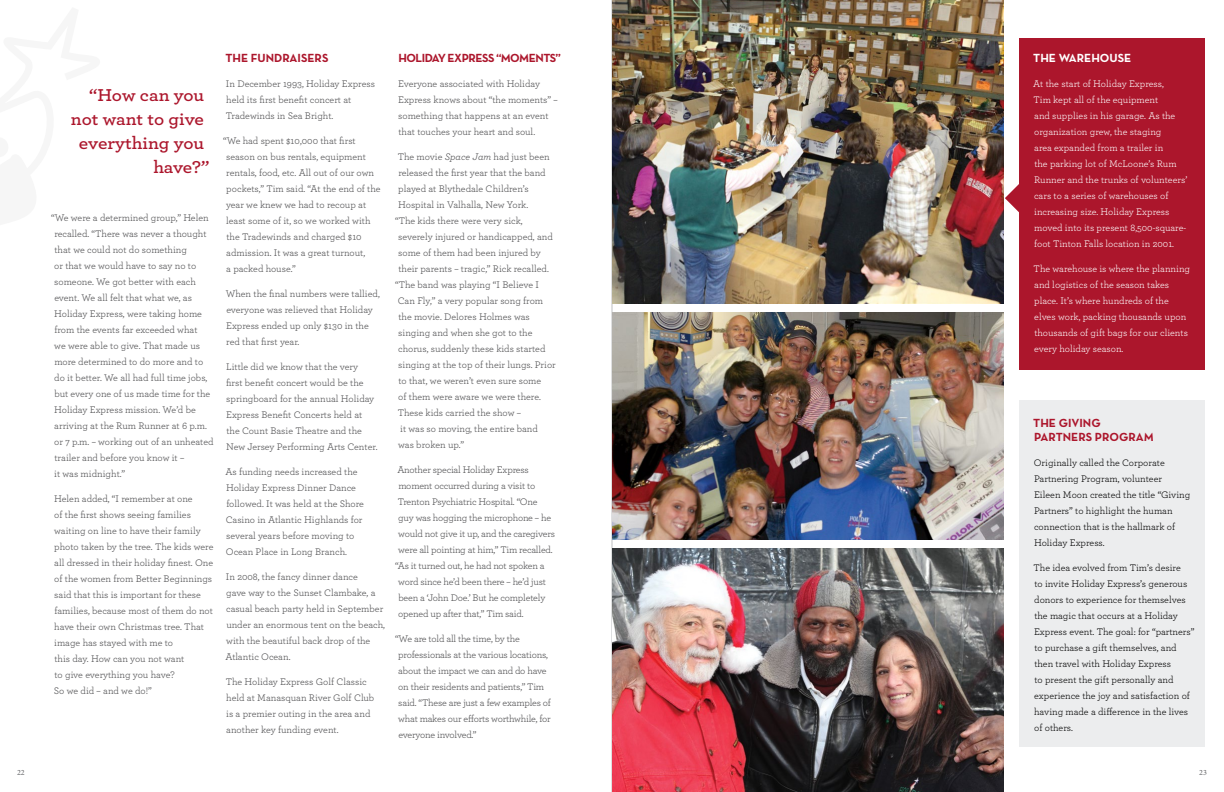
<style>
.page{position:relative;width:1224px;height:792px;background:#fff}
.page>*{position:absolute;margin:0;border:0;box-sizing:border-box;transform-origin:0 0}
.t1{font:600 18px "Archer";letter-spacing:-.01em;color:#ac162c;scale:1.07 1}
.t2{font:12px/14px "Neutra Text Bold Alt";color:#ac162c}
.t3{font:12px "Neutra Text Bold Alt";letter-spacing:-.04em;color:#ac162c}
.t4{font:12px "Neutra Text Bold Alt";color:#fff}
.t5{font:10px/16px "Archer";letter-spacing:-.005em;color:#4d4d4f}
.t6{font:10px/16px "Archer";color:#fff}
.t7{font:10px/16px "Archer";color:#000}
.t8{font:10px "Archer";letter-spacing:-.025em;color:#4d4d4f}
.t9{font:8px "Minion Pro";color:#636466}
.s1{font-style:italic}
</style>
<div class="page">
<hr style="left:612px;top:0;width:1px;height:792px;background:#bec0c2">
<div style="left:1019px;top:401px;width:186px;height:346px;background:#ecedee"></div>
<svg style="left:1005px;top:184px;width:14px;height:28px"></svg>
<div style="left:1019px;top:38px;width:186px;height:331px;background:#ac162c"></div>
<img style="left:612px;top:548px;width:392px;height:244px">
<img style="left:612px;top:0;width:392px;height:303px">
<img style="left:612px;top:312px;width:392px;height:228px">
<h1 class="t1" style="left:89px;top:82px;width:109px">“How can you</h1>
<h1 class="t1" style="left:71px;top:106px;width:126px">not want to give</h1>
<h1 class="t1" style="left:79px;top:130px;width:119px">everything you</h1>
<h1 class="t1" style="left:153px;top:154px;width:54px">have?”</h1>
<p class="t5" style="left:54px;top:209px;width:161px;text-indent:-3px">“We were a determined group,” Helen recalled. “There was never a thought that we could not do something<br>or that we would have to say no to someone. We got better with each event. We all felt that what we, as<br>Holiday Express, were taking home from the events far exceeded what<br>we were able to give. That made us more determined to do more and to do it better. We all had full time jobs, but every one of us made time for the<br>Holiday Express mission. We’d be arriving at the Rum Runner at 6 p.m. or 7 p.m. – working out of an unheated trailer and before you know it –<br>it was midnight.”</p>
<p class="t5" style="left:54px;top:490px;width:161px">Helen added, “I remember at one<br>of the first shows seeing families waiting on line to have their family photo taken by the tree. The kids were all dressed in their holiday finest. One of the women from Better Beginnings said that this is important for these families, because most of them do not have their own Christmas tree. That image has stayed with me to<br>this day. How can you not want<br>to give everything you have?<br>So we did – and we do!”</p>
<p class="t2" style="left:225px;top:51px;width:105px">THE FUNDRAISERS</p>
<p class="t5" style="left:226px;top:76px;width:151px">In December 1993, Holiday Express held its first benefit concert at<br>Tradewinds in Sea Bright.</p>
<p class="t5" style="left:226px;top:133px;width:156px;text-indent:-3px">“We had spent $10,000 that first season on bus rentals, equipment rentals, food, etc. All out of our own pockets,” Tim said. “At the end of the year we knew we had to recoup at least some of it, so we worked with the Tradewinds and charged $10 admission. It was a great turnout,<br>a packed house.”</p>
<p class="t5" style="left:226px;top:286px;width:156px">When the final numbers were tallied, everyone was relieved that Holiday<br>Express ended up only $130 in the red that first year.</p>
<p class="t5" style="left:226px;top:359px;width:153px">Little did we know that the very<br>first benefit concert would be the springboard for the annual Holiday Express Benefit Concerts held at the Count Basie Theatre and the New Jersey Performing Arts Center.</p>
<p class="t5" style="left:225px;top:464px;width:140px">As funding needs increased the<br>Holiday Express Dinner Dance followed. It was held at the Shore<br>Casino in Atlantic Highlands for several years before moving to<br>Ocean Place in Long Branch.</p>
<p class="t5" style="left:225px;top:569px;width:161px">In 2008, the fancy dinner dance<br>gave way to the Sunset Clambake, a casual beach party held in September under an enormous tent on the beach, with the beautiful back drop of the<br>Atlantic Ocean.</p>
<p class="t5" style="left:226px;top:674px;width:150px">The Holiday Express Golf Classic held at Manasquan River Golf Club is a premier outing in the area and another key funding event.</p>
<p class="t3" style="left:398px;top:51px;width:164px">HOLIDAY EXPRESS “MOMENTS”</p>
<p class="t5" style="left:398px;top:76px;width:161px">Everyone associated with Holiday Express knows about “the moments” – something that happens at an event that touches your heart and soul.</p>
<p class="t5" style="left:398px;top:149px;width:154px">The movie <span class="s1">Space Jam</span> had just been</p>
<p class="t5" style="left:398px;top:165px;width:149px">released the first year that the band</p>
<p class="t5" style="left:398px;top:181px;width:132px">played at Blythedale Children’s</p>
<p class="t5" style="left:398px;top:197px;width:132px">Hospital in Valhalla, New York.</p>
<p class="t5" style="left:395px;top:213px;width:129px">“The kids there were very sick,</p>
<p class="t5" style="left:398px;top:229px;width:156px">severely injured or handicapped, and</p>
<p class="t5" style="left:398px;top:245px;width:144px">some of them had been injured by</p>
<p class="t5" style="left:398px;top:261px;width:152px">their parents – tragic,” Rick recalled.</p>
<p class="t5" style="left:395px;top:277px;width:145px">“The band was playing “I Believe I</p>
<p class="t5" style="left:398px;top:293px;width:147px">Can Fly,” a very popular song from</p>
<p class="t5" style="left:398px;top:309px;width:133px">the movie. Delores Holmes was</p>
<p class="t5" style="left:398px;top:325px;width:136px">singing and when she got to the</p>
<p class="t5" style="left:398px;top:341px;width:149px">chorus, suddenly these kids started</p>
<p class="t5" style="left:398px;top:357px;width:159px">singing at the top of their lungs. Prior</p>
<p class="t5" style="left:398px;top:373px;width:144px">to that, we weren’t even sure some</p>
<p class="t5" style="left:398px;top:389px;width:144px">of them were aware we were there.</p>
<p class="t5" style="left:398px;top:405px;width:125px">These kids carried the show –</p>
<p class="t5" style="left:400px;top:421px;width:139px">it was so moving, the entire band</p>
<p class="t5" style="left:398px;top:437px;width:67px">was broken up.”</p>
<p class="t5" style="left:397px;top:462px;width:133px">Another special Holiday Express</p>
<p class="t5" style="left:398px;top:478px;width:138px">moment occurred during a visit to</p>
<p class="t5" style="left:398px;top:494px;width:141px">Trenton Psychiatric Hospital. “One</p>
<p class="t8" style="left:398px;top:511px;width:154px">guy was hogging the microphone – he</p>
<p class="t5" style="left:398px;top:526px;width:158px">would not give it up, and the caregivers</p>
<p class="t5" style="left:398px;top:542px;width:156px">were all pointing at him,” Tim recalled.</p>
<p class="t5" style="left:395px;top:558px;width:151px">“As it turned out, he had not spoken a</p>
<p class="t5" style="left:398px;top:574px;width:149px">word since he’d been there – he’d just</p>
<p class="t5" style="left:398px;top:590px;width:149px">been a ‘John Doe.’ But he completely</p>
<p class="t5" style="left:398px;top:606px;width:127px">opened up after that,” Tim said.</p>
<p class="t5" style="left:398px;top:631px;width:154px;text-indent:-3px">“We are told all the time, by the professionals at the various locations, about the impact we can and do have on their residents and patients,” Tim said. “These are just a few examples of what makes our efforts worthwhile, for everyone involved.”</p>
<p class="t4" style="left:1033px;top:51px;width:100px">THE WAREHOUSE</p>
<p class="t6" style="left:1033px;top:76px;width:155px">At the start of Holiday Express,<br>Tim kept all of the equipment<br>and supplies in his garage. As the organization grew, the staging<br>area expanded from a trailer in<br>the parking lot of McLoone’s Rum Runner and the trunks of volunteers’ cars to a series of warehouses of increasing size. Holiday Express moved into its present 8,500-square&shy;foot Tinton Falls location in 2001.</p>
<p class="t6" style="left:1034px;top:261px;width:158px">The warehouse is where the planning and logistics of the season takes place. It’s where hundreds of the elves work, packing thousands upon thousands of gift bags for our clients every holiday season.</p>
<p class="t2" style="left:1033px;top:415px;width:122px">THE GIVING<br>PARTNERS PROGRAM</p>
<p class="t7" style="left:1034px;top:454px;width:158px">Originally called the Corporate<br>Partnering Program, volunteer<br>Eileen Moon created the title “Giving<br>Partners” to highlight the human connection that is the hallmark of<br>Holiday Express.</p>
<p class="t7" style="left:1034px;top:559px;width:162px">The idea evolved from Tim’s desire<br>to invite Holiday Express’s generous donors to experience for themselves the magic that occurs at a Holiday Express event. The goal: for “partners” to purchase a gift themselves, and then travel with Holiday Express<br>to present the gift personally and experience the joy and satisfaction of having made a difference in the lives of others.</p>
<p class="t9" style="left:17px;top:767px;width:9px">22</p>
<p class="t9" style="left:1199px;top:767px;width:9px">23</p>
</div>
